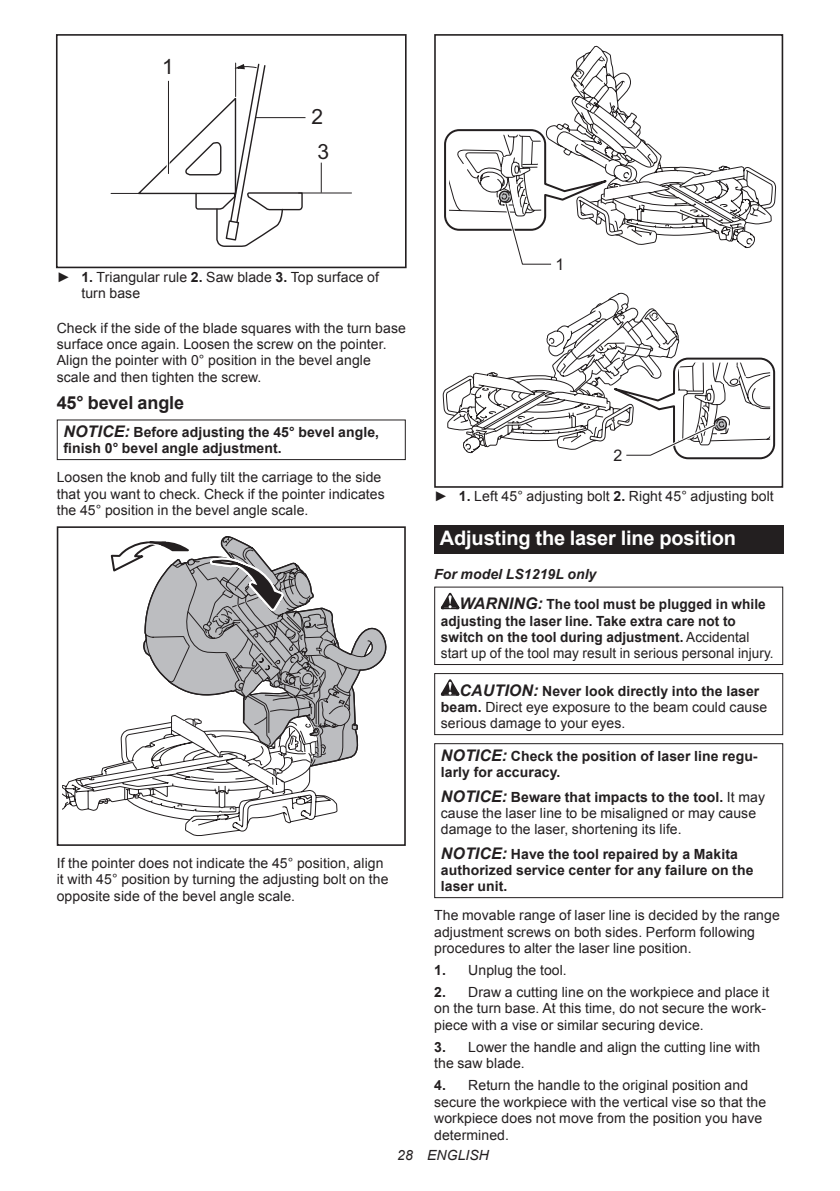
<style>
.page{position:relative;width:840px;height:1191px;background:#fff}
.page>*{position:absolute;margin:0;border:0;box-sizing:border-box;transform-origin:0 0}
.t1{font:21px/34.6px "Arial";color:#231f20}
.t2{font:700 20px "Arial";letter-spacing:-.01em;color:#fff}
.t3{font:700 18px "Arial";letter-spacing:-.01em;color:#231f20}
.t4{font:16px "Arial";color:#231f20}
.t5{font:14px/16.4px "Arial";letter-spacing:.005em;color:#231f20}
.t6{font:700 14px/16.4px "Arial";letter-spacing:.005em;color:#231f20}
.t7{font:italic 14px "Arial";letter-spacing:.005em;color:#231f20}
.s1{font-weight:700}
.s2{font-style:italic;font-size:16px}
.s3{font-style:italic}
.s4{font-weight:400}
.s5{font-weight:700;font-style:italic;font-size:16px}
</style>
<div class="page">
<hr style="left:298px;top:193px;width:53px;height:1px;background:#231f20">
<svg style="left:110px;top:62px;width:193px;height:185px"></svg>
<hr style="left:166px;top:78px;width:3px;height:93px;background:#fff">
<hr style="left:168px;top:81px;width:1px;height:93px;background:#231f20">
<hr style="left:256px;top:117px;width:49px;height:1px;background:#231f20">
<hr style="left:320px;top:163px;width:1px;height:30px;background:#231f20">
<div style="left:56px;top:34px;width:350px;height:234px;border:2px solid #231f20"></div>
<div style="left:57px;top:419px;width:348px;height:41px;border:1px solid #231f20"></div>
<svg style="left:62px;top:536px;width:325px;height:301px"></svg>
<div style="left:57px;top:817px;width:73px;height:29px;background:#fff"></div>
<div style="left:57px;top:526px;width:348px;height:320px;border:2px solid #231f20"></div>
<svg style="left:548px;top:46px;width:93px;height:82px"></svg>
<svg style="left:444px;top:128px;width:331px;height:332px"></svg>
<div style="left:434px;top:459px;width:73px;height:29px;background:#fff"></div>
<div style="left:434px;top:34px;width:348px;height:454px;border:2px solid #231f20"></div>
<svg style="left:449px;top:135px;width:104px;height:132px"></svg>
<svg style="left:442px;top:293px;width:327px;height:165px"></svg>
<div style="left:434px;top:525px;width:348px;height:28px;background:#231f20"></div>
<svg style="left:440px;top:593px;width:19px;height:16px"></svg>
<div style="left:434px;top:586px;width:348px;height:79px;border:1px solid #231f20"></div>
<svg style="left:440px;top:679px;width:19px;height:16px"></svg>
<div style="left:434px;top:673px;width:348px;height:62px;border:1px solid #231f20"></div>
<div style="left:434px;top:743px;width:348px;height:155px;border:1px solid #231f20"></div>
<h1 class="t1" style="left:162px;top:50px;width:13px">1</h1>
<h1 class="t1" style="left:311px;top:100px;width:19px">2<br>3</h1>
<p class="t5" style="left:81px;top:269px;width:299px;text-indent:-25px">► <span class="s1">1.</span> Triangular rule <span class="s1">2.</span> Saw blade <span class="s1">3.</span> Top surface of turn base</p>
<p class="t5" style="left:57px;top:320px;width:350px">Check if the side of the blade squares with the turn base surface once again. Loosen the screw on the pointer.<br>Align the pointer with 0° position in the bevel angle scale and then tighten the screw.</p>
<p class="t3" style="left:57px;top:390px;width:129px">45° bevel angle</p>
<p class="t6" style="left:63px;top:424px;width:317px"><span class="s2">NOTICE:</span> Before adjusting the 45° bevel angle, finish 0° bevel angle adjustment.</p>
<p class="t5" style="left:57px;top:469px;width:329px">Loosen the knob and fully tilt the carriage to the side that you want to check. Check if the pointer indicates the 45° position in the bevel angle scale.</p>
<p class="t5" style="left:57px;top:855px;width:333px">If the pointer does not indicate the 45° position, align it with 45° position by turning the adjusting bolt on the opposite side of the bevel angle scale.</p>
<p class="t4" style="left:555px;top:253px;width:10px">1</p>
<p class="t4" style="left:613px;top:444px;width:10px">2</p>
<p class="t5" style="left:434px;top:488px;width:341px">► <span class="s1">1.</span> Left 45° adjusting bolt <span class="s1">2.</span> Right 45° adjusting bolt</p>
<h2 class="t2" style="left:439px;top:525px;width:297px">Adjusting the laser line position</h2>
<p class="t6" style="left:459px;top:559px;width:307px;line-height:30.6px;text-indent:-25px"><span class="s3">For model LS1219L only<br></span><span class="s2">WARNING:</span> The tool must be plugged in while</p>
<p class="t6" style="left:440px;top:613px;width:334px">adjusting the laser line. Take extra care not to switch on the tool during adjustment. <span class="s4">Accidental start up of the tool may result in serious personal injury.</span></p>
<p class="t5" style="left:440px;top:682px;width:328px;text-indent:19px"><span class="s5">CAUTION:</span> <span class="s1">Never look directly into the laser beam.</span> Direct eye exposure to the beam could cause serious damage to your eyes.</p>
<p class="t6" style="left:440px;top:748px;width:318px"><span class="s2">NOTICE:</span> Check the position of laser line regu&shy;larly for accuracy.</p>
<p class="t5" style="left:440px;top:788px;width:325px"><span class="s5">NOTICE:</span> <span class="s1">Beware that impacts to the tool.</span> It may cause the laser line to be misaligned or may cause damage to the laser, shortening its life.</p>
<p class="t6" style="left:440px;top:846px;width:314px"><span class="s2">NOTICE:</span> Have the tool repaired by a Makita authorized service center for any failure on the laser unit.</p>
<p class="t5" style="left:434px;top:907px;width:347px">The movable range of laser line is decided by the range adjustment screws on both sides. Perform following procedures to alter the laser line position.</p>
<p class="t5" style="left:434px;top:962px;width:134px"><span class="s1">1.</span> Unplug the tool.</p>
<p class="t5" style="left:434px;top:984px;width:336px"><span class="s1">2.</span> Draw a cutting line on the workpiece and place it on the turn base. At this time, do not secure the work&shy;piece with a vise or similar securing device.</p>
<p class="t5" style="left:434px;top:1039px;width:327px"><span class="s1">3.</span> Lower the handle and align the cutting line with the saw blade.</p>
<p class="t5" style="left:434px;top:1077px;width:333px"><span class="s1">4.</span> Return the handle to the original position and secure the workpiece with the vertical vise so that the workpiece does not move from the position you have determined.</p>
<p class="t7" style="left:397px;top:1146px;width:93px">28 ENGLISH</p>
</div>
